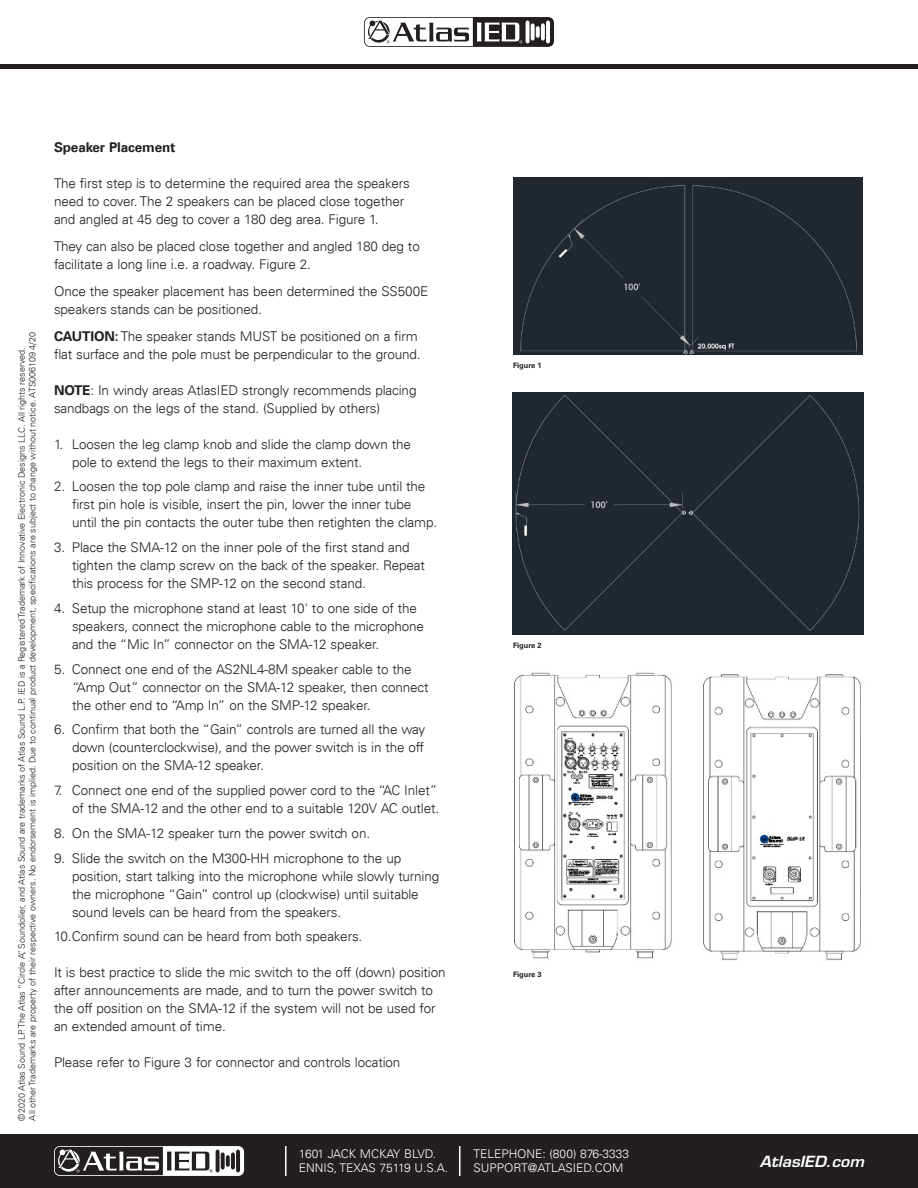
<style>
.page{position:relative;width:918px;height:1188px;background:#fff}
.page>*{position:absolute;margin:0;border:0;box-sizing:border-box;transform-origin:0 0}
.t1{font:italic 600 15px "Eurostile LT Std";color:#fff;scale:1.05 1}
.Body_Copy___8_8_8{font:300 13.5px/18px "Univers LT";letter-spacing:-.01em;color:#231f20}
.Body_Copy___8_8_8-2{font:700 13.5px "Univers LT";letter-spacing:-.01em;color:#231f20}
.t2{font:300 12px/13.5px "Univers LT";color:#fff}
.t3{font:300 9px/10.8px "Univers LT";color:#231f20}
.Body_Copy___8_8_8-3{font:700 7.5px "Univers LT";color:#231f20}
.s1{font-weight:700}
</style>
<div class="page">
<div style="left:0;top:1134px;width:918px;height:54px;background:#231f20"></div>
<svg style="left:54px;top:1146px;width:190px;height:30px"></svg>
<hr style="left:285px;top:1146px;width:2px;height:30px;background:#fff">
<hr style="left:459px;top:1146px;width:1px;height:30px;background:#fff">
<hr style="left:0;top:64px;width:918px;height:4px;background:#231f20">
<svg style="left:364px;top:17px;width:190px;height:30px"></svg>
<svg style="left:526px;top:21px;width:4px;height:22px"></svg>
<hr style="left:546px;top:21px;width:4px;height:22px;background:#fff;border-radius:2px">
<svg style="left:531px;top:23px;width:4px;height:18px"></svg>
<svg style="left:541px;top:23px;width:4px;height:18px"></svg>
<svg style="left:536px;top:26px;width:4px;height:12px"></svg>
<svg style="left:365px;top:18px;width:157px;height:28px"></svg>
<div style="left:513px;top:178px;width:350px;height:176px;background:#212830"></div>
<div style="left:513px;top:393px;width:350px;height:241px;background:#212830"></div>
<img style="left:514px;top:672px;width:347px;height:289px">
<p class="t3" style="left:16px;top:1120px;width:790px;rotate:-90deg">©2020 Atlas Sound LP. The Atlas “Circle A”, Soundolier, and Atlas Sound are trademarks of Atlas Sound L.P. IED is a Registered Trademark of Innovative Electronic Designs LLC. All rights reserved.<br>All other Trademarks are property of their respective owners. No endorsement is implied. Due to continual product development, specifications are subject to change without notice. ATS006109 4/20</p>
<p class="Body_Copy___8_8_8-2" style="left:54px;top:139px;width:123px">Speaker Placement</p>
<p class="Body_Copy___8_8_8" style="left:54px;top:174px;width:357px">The first step is to determine the required area the speakers need to cover. The 2 speakers can be placed close together and angled at 45 deg to cover a 180 deg area. Figure 1.</p>
<p class="Body_Copy___8_8_8" style="left:54px;top:237px;width:367px">They can also be placed close together and angled 180 deg to facilitate a long line i.e. a roadway. Figure 2.</p>
<p class="Body_Copy___8_8_8" style="left:54px;top:282px;width:376px">Once the speaker placement has been determined the SS500E speakers stands can be positioned.</p>
<p class="Body_Copy___8_8_8" style="left:54px;top:327px;width:368px"><span class="s1">CAUTION:</span> The speaker stands MUST be positioned on a firm flat surface and the pole must be perpendicular to the ground.</p>
<p class="Body_Copy___8_8_8" style="left:54px;top:381px;width:364px"><span class="s1">NOTE</span>: In windy areas AtlasIED strongly recommends placing sandbags on the legs of the stand. (Supplied by others)</p>
<p class="Body_Copy___8_8_8" style="left:72px;top:435px;width:340px;text-indent:-18px">1. Loosen the leg clamp knob and slide the clamp down the pole to extend the legs to their maximum extent.</p>
<p class="Body_Copy___8_8_8" style="left:72px;top:477px;width:367px;text-indent:-18px">2. Loosen the top pole clamp and raise the inner tube until the first pin hole is visible, insert the pin, lower the inner tube until the pin contacts the outer tube then retighten the clamp.</p>
<p class="Body_Copy___8_8_8" style="left:72px;top:538px;width:354px;text-indent:-18px">3. Place the SMA-12 on the inner pole of the first stand and tighten the clamp screw on the back of the speaker. Repeat this process for the SMP-12 on the second stand.</p>
<p class="Body_Copy___8_8_8" style="left:72px;top:599px;width:354px;text-indent:-18px">4. Setup the microphone stand at least 10' to one side of the speakers, connect the microphone cable to the microphone and the “Mic In” connector on the SMA-12 speaker.</p>
<p class="Body_Copy___8_8_8" style="left:72px;top:660px;width:358px;text-indent:-18px">5. Connect one end of the AS2NL4-8M speaker cable to the “Amp Out” connector on the SMA-12 speaker, then connect the other end to “Amp In” on the SMP-12 speaker.</p>
<p class="Body_Copy___8_8_8" style="left:72px;top:720px;width:355px;text-align:justify;text-indent:-18px">6. Confirm that both the “Gain” controls are turned all the way down (counterclockwise), and the power switch is in the off position on the SMA-12 speaker.</p>
<p class="Body_Copy___8_8_8" style="left:54px;top:781px;width:387px;text-align:right">7. Connect one end of the supplied power cord to the “AC Inlet” of the SMA-12 and the other end to a suitable 120V AC outlet.</p>
<p class="Body_Copy___8_8_8" style="left:54px;top:824px;width:318px">8. On the SMA-12 speaker turn the power switch on.</p>
<p class="Body_Copy___8_8_8" style="left:72px;top:849px;width:369px;text-indent:-18px">9. Slide the switch on the M300-HH microphone to the up position, start talking into the microphone while slowly turning the microphone “Gain” control up (clockwise) until suitable sound levels can be heard from the speakers.</p>
<p class="Body_Copy___8_8_8" style="left:54px;top:927px;width:310px">10.Confirm sound can be heard from both speakers.</p>
<p class="Body_Copy___8_8_8" style="left:54px;top:963px;width:393px">It is best practice to slide the mic switch to the off (down) position after announcements are made, and to turn the power switch to the off position on the SMA-12 if the system will not be used for an extended amount of time.</p>
<p class="Body_Copy___8_8_8" style="left:54px;top:1053px;width:348px">Please refer to Figure 3 for connector and controls location</p>
<p class="t2" style="left:299px;top:1147px;width:151px">1601 JACK MCKAY BLVD.<br>ENNIS, TEXAS 75119 U.S.A.</p>
<p class="Body_Copy___8_8_8-3" style="left:513px;top:361px;width:30px">Figure 1</p>
<p class="Body_Copy___8_8_8-3" style="left:513px;top:641px;width:30px">Figure 2</p>
<p class="Body_Copy___8_8_8-3" style="left:513px;top:970px;width:30px">Figure 3</p>
<p class="t2" style="left:473px;top:1147px;width:157px">TELEPHONE: (800) 876-3333<br>SUPPORT@ATLASIED.COM</p>
<p class="t1" style="left:760px;top:1152px;width:101px">AtlasIED.com</p>
</div>
